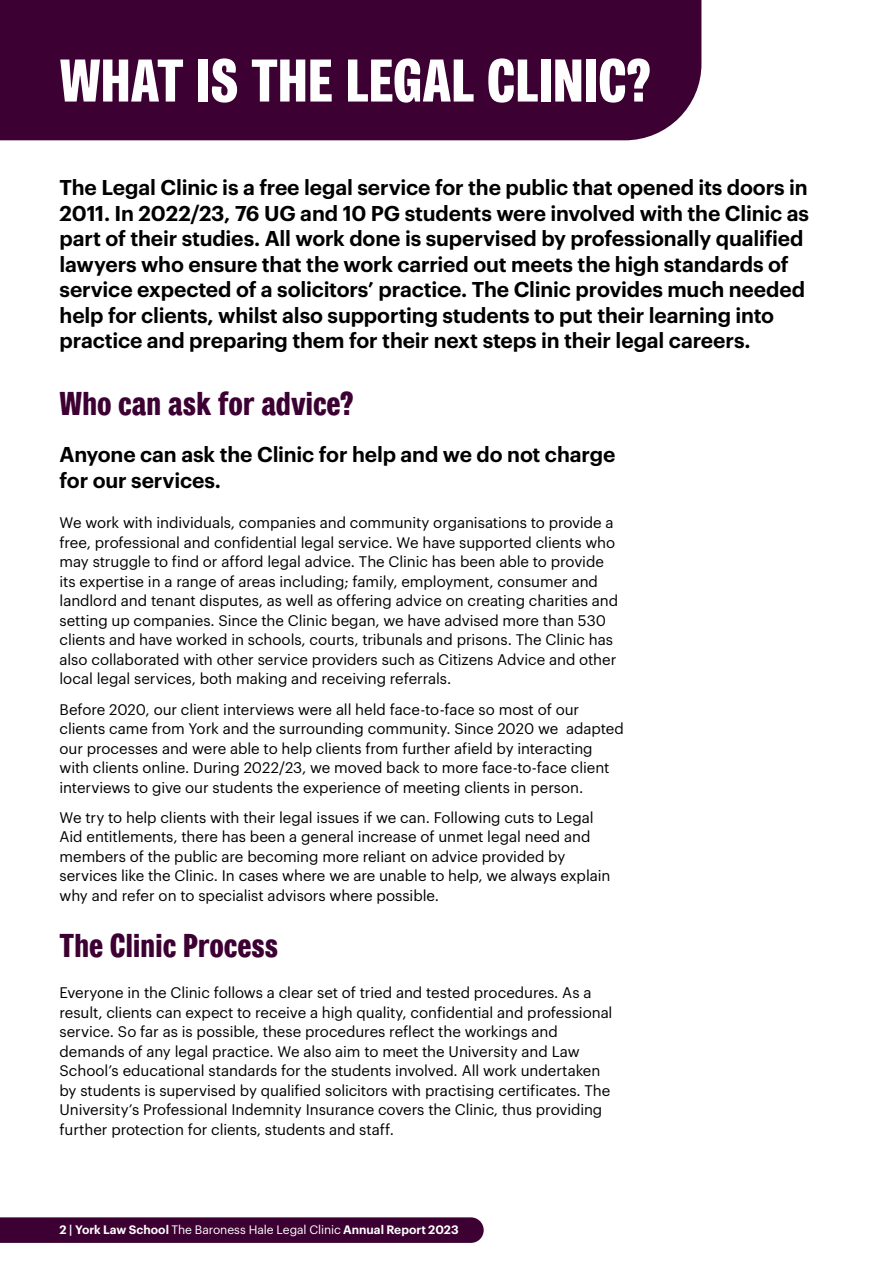
<style>
.page{position:relative;width:893px;height:1263px;background:#fff}
.page>*{position:absolute;margin:0;border:0;box-sizing:border-box;transform-origin:0 0}
.New_H1{font:600 condensed 60px "York Grot";letter-spacing:-.01em;color:#fff}
.New_H2{font:600 condensed 33px "York Grot";letter-spacing:-.005em;color:#3c0032}
.New_intro{font:600 21px/25.5px "Graphik";letter-spacing:-.005em;color:#000}
.New_body{font:15px/19.5px "Graphik";letter-spacing:-.005em;color:#000}
.t1{font:600 12px "Graphik";color:#fff}
.s1{font-weight:400}
</style>
<div class="page">
<svg style="left:0;top:1217px;width:484px;height:26px;background:#400637"></svg>
<div style="left:0;top:0;width:701px;height:140px;background:#3c0032"></div>
<h1 class="New_H1" style="left:60px;top:47px;width:592px">WHAT IS THE LEGAL CLINIC?</h1>
<p class="New_intro" style="left:60px;top:173px;width:751px">The Legal Clinic is a free legal service for the public that opened its doors in 2011. In 2022/23, 76 UG and 10 PG students were involved with the Clinic as part of their studies. All work done is supervised by professionally qualified lawyers who ensure that the work carried out meets the high standards of service expected of a solicitors’ practice. The Clinic provides much needed help for clients, whilst also supporting students to put their learning into practice and preparing them for their next steps in their legal careers.</p>
<h2 class="New_H2" style="left:60px;top:385px;width:295px">Who can ask for advice?</h2>
<p class="New_intro" style="left:60px;top:440px;width:557px">Anyone can ask the Clinic for help and we do not charge for our services.</p>
<p class="New_body" style="left:60px;top:512px;width:560px">We work with individuals, companies and community organisations to provide a free, professional and confidential legal service. We have supported clients who may struggle to find or afford legal advice. The Clinic has been able to provide its expertise in a range of areas including; family, employment, consumer and landlord and tenant disputes, as well as offering advice on creating charities and setting up companies. Since the Clinic began, we have advised more than 530 clients and have worked in schools, courts, tribunals and prisons. The Clinic has also collaborated with other service providers such as Citizens Advice and other local legal services, both making and receiving referrals.</p>
<p class="New_body" style="left:60px;top:698px;width:566px">Before 2020, our client interviews were all held face-to-face so most of our clients came from York and the surrounding community. Since 2020 we adapted our processes and were able to help clients from further afield by interacting with clients online. During 2022/23, we moved back to more face-to-face client interviews to give our students the experience of meeting clients in person.</p>
<p class="New_body" style="left:60px;top:806px;width:552px">We try to help clients with their legal issues if we can. Following cuts to Legal Aid entitlements, there has been a general increase of unmet legal need and members of the public are becoming more reliant on advice provided by services like the Clinic. In cases where we are unable to help, we always explain why and refer on to specialist advisors where possible.</p>
<h2 class="New_H2" style="left:60px;top:927px;width:220px">The Clinic Process</h2>
<p class="New_body" style="left:60px;top:982px;width:554px">Everyone in the Clinic follows a clear set of tried and tested procedures. As a result, clients can expect to receive a high quality, confidential and professional service. So far as is possible, these procedures reflect the workings and demands of any legal practice. We also aim to meet the University and Law School’s educational standards for the students involved. All work undertaken by students is supervised by qualified solicitors with practising certificates. The University’s Professional Indemnity Insurance covers the Clinic, thus providing further protection for clients, students and staff.</p>
<p class="t1" style="left:60px;top:1221px;width:401px">2 | York Law School <span class="s1">The Baroness Hale Legal Clinic</span> Annual Report 2023</p>
</div>
